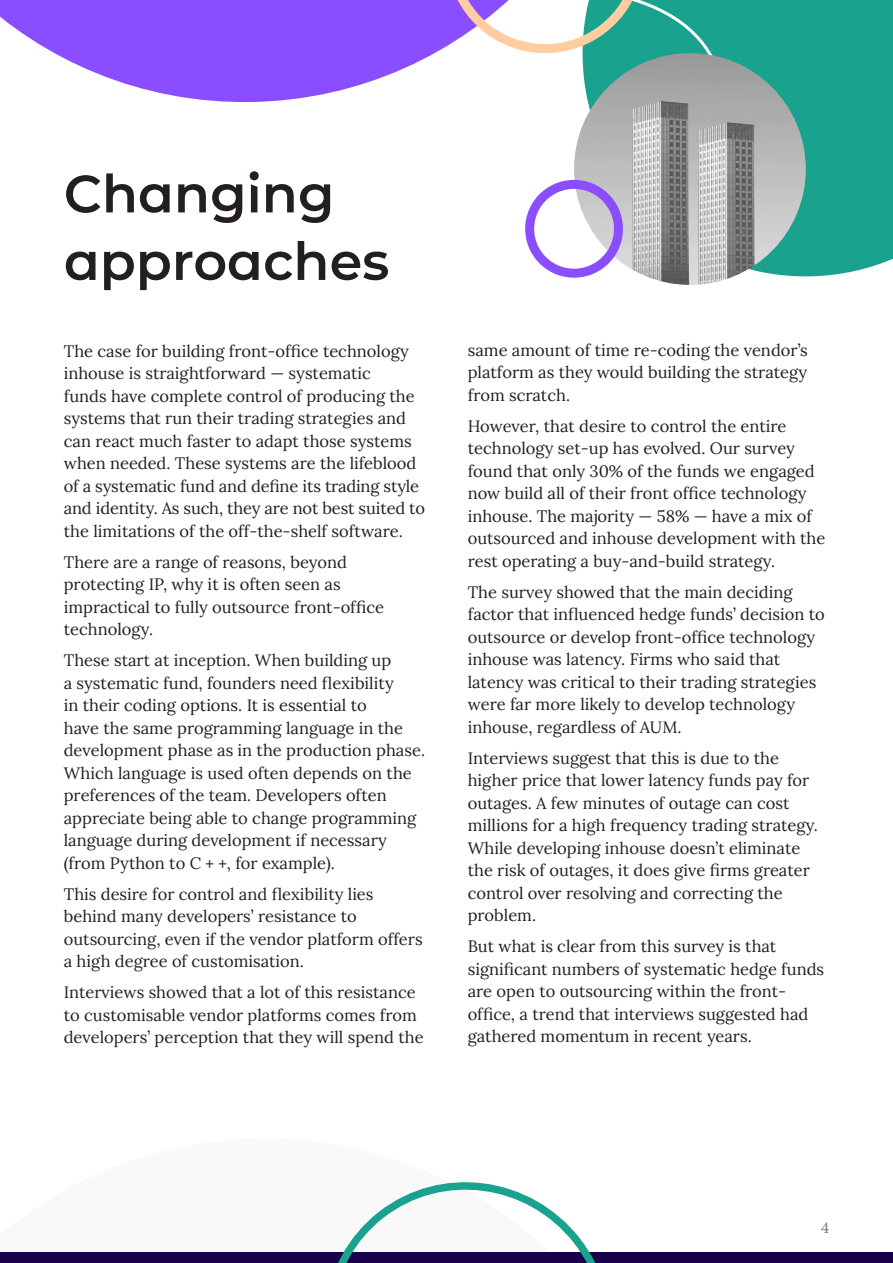
<style>
.page{position:relative;width:893px;height:1263px;background:#fff}
.page>*{position:absolute;margin:0;border:0;box-sizing:border-box;transform-origin:0 0}
.t1{font:52.5px/67.5px "Acuiti Montserrat";color:#231f20}
.t2{font:16.5px/22.5px "Lora";color:#231f20}
.t3{font:15px "Lora";color:#7d7a87}
</style>
<div class="page">
<svg style="left:580px;top:0;width:313px;height:278px;background:#2aa997"></svg>
<svg style="left:0;top:0;width:434px;height:103px;fill:#8a4dff"></svg>
<img style="left:574px;top:53px;width:232px;height:232px;border-radius:116px">
<svg style="left:434px;top:0;width:320px;height:138px"></svg>
<div style="left:525px;top:179px;width:98px;height:99px;border:9px solid #8a4dff;border-radius:50%"></div>
<div style="left:0;top:1252px;width:893px;height:11px;background:#1a004c"></div>
<svg style="left:338px;top:1182px;width:258px;height:81px"></svg>
<p class="t1" style="left:64px;top:158px;width:327px">Changing approaches</p>
<p class="t2" style="left:64px;top:339px;width:363px">The case for building front-office technology inhouse is straightforward — systematic<br>funds have complete control of producing the systems that run their trading strategies and can react much faster to adapt those systems when needed. These systems are the lifeblood of a systematic fund and define its trading style and identity. As such, they are not best suited to the limitations of the off-the-shelf software.</p>
<p class="t2" style="left:64px;top:550px;width:322px">There are a range of reasons, beyond protecting IP, why it is often seen as impractical to fully outsource front-office technology.</p>
<p class="t2" style="left:64px;top:648px;width:363px">These start at inception. When building up<br>a systematic fund, founders need flexibility<br>in their coding options. It is essential to<br>have the same programming language in the development phase as in the production phase.<br>Which language is used often depends on the preferences of the team. Developers often appreciate being able to change programming language during development if necessary (from Python to C + +, for example).</p>
<p class="t2" style="left:64px;top:882px;width:360px">This desire for control and flexibility lies behind many developers’ resistance to outsourcing, even if the vendor platform offers a high degree of customisation.</p>
<p class="t2" style="left:64px;top:980px;width:361px">Interviews showed that a lot of this resistance to customisable vendor platforms comes from developers’ perception that they will spend the</p>
<p class="t2" style="left:468px;top:338px;width:342px;text-align:justify">same amount of time re-coding the vendor’s platform as they would building the strategy from scratch.</p>
<p class="t2" style="left:468px;top:414px;width:359px">However, that desire to control the entire technology set-up has evolved. Our survey found that only 30% of the funds we engaged now build all of their front office technology inhouse. The majority — 58% — have a mix of outsourced and inhouse development with the rest operating a buy-and-build strategy.</p>
<p class="t2" style="left:468px;top:580px;width:358px">The survey showed that the main deciding factor that influenced hedge funds’ decision to outsource or develop front-office technology inhouse was latency. Firms who said that latency was critical to their trading strategies were far more likely to develop technology inhouse, regardless of AUM.</p>
<p class="t2" style="left:468px;top:746px;width:352px">Interviews suggest that this is due to the higher price that lower latency funds pay for outages. A few minutes of outage can cost millions for a high frequency trading strategy.<br>While developing inhouse doesn’t eliminate the risk of outages, it does give firms greater control over resolving and correcting the problem.</p>
<p class="t2" style="left:468px;top:934px;width:358px">But what is clear from this survey is that significant numbers of systematic hedge funds are open to outsourcing within the front&shy;office, a trend that interviews suggested had gathered momentum in recent years.</p>
<p class="t3" style="left:821px;top:1216px;width:10px">4</p>
</div>
